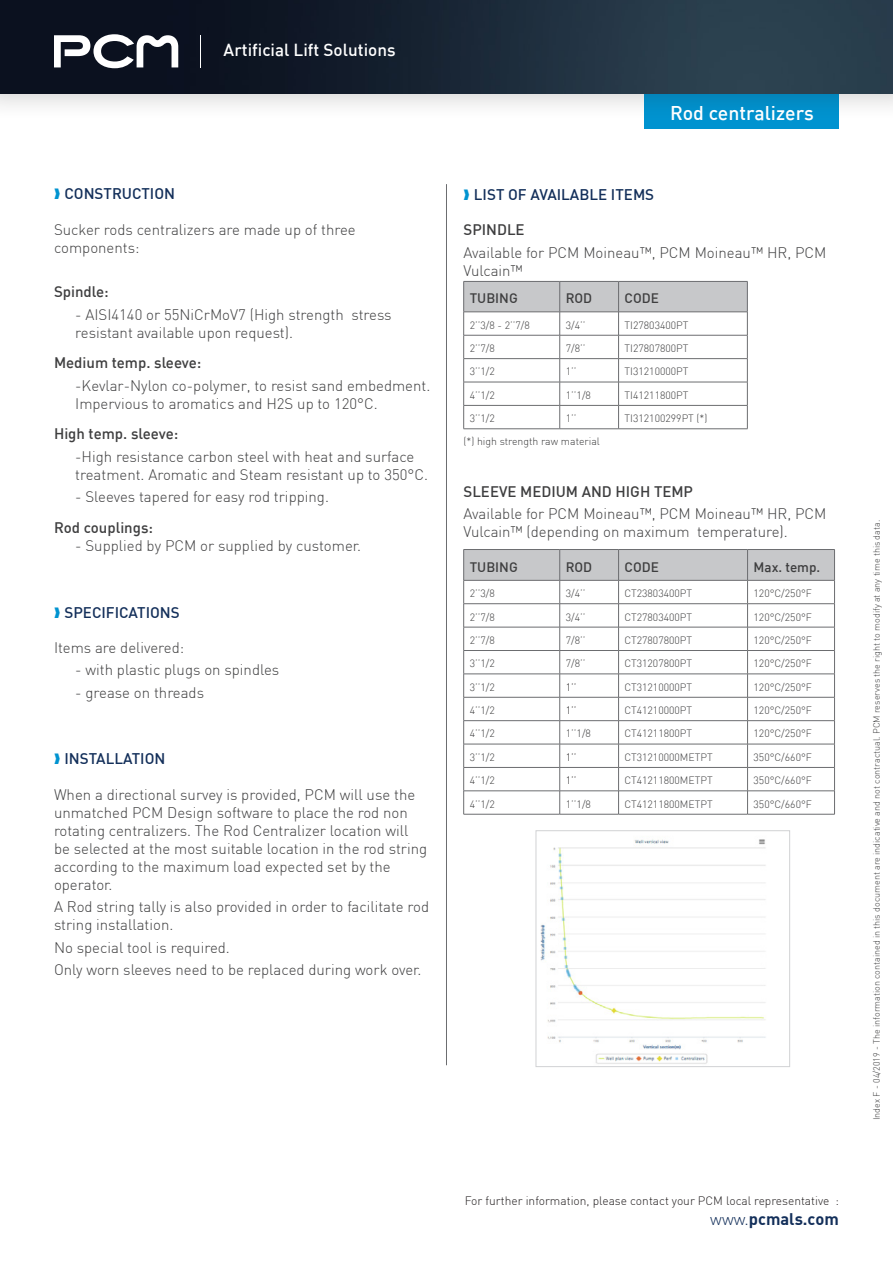
<style>
.page{position:relative;width:893px;height:1263px;background:#fff}
.page>*{position:absolute;margin:0;border:0;box-sizing:border-box;transform-origin:0 0}
.t1{font:500 19.5px "DIN";color:#fff}
.t2{font:500 17.1px "DIN";color:#fff}
.t3{font:16.5px "DIN Bold";color:#132f5a}
.t4{font:500 15.15px "DIN";color:#132f5a}
.t5{font:300 15px/18px "DIN";color:#3e3e3f}
.t6{font:500 15px "DIN";color:#3e3e3f}
.t7{font:500 13.5px "DIN";color:#3e3e3f}
.t8{font:300 12px "DIN";color:#231f20}
.t9{font:300 10.5px "DIN";color:#3e3e3f}
.t10{font:300 10.5px "DIN";color:#231f20}
.t11{font:300 9px "DIN";color:#3e3e3f}
.s1{font-family:"DIN";font-weight:300}
</style>
<div class="page">
<svg style="left:463px;top:281px;width:285px;height:148px"></svg>
<hr style="left:463px;top:405px;width:97px;height:1px;background:#6c6d70">
<hr style="left:560px;top:405px;width:59px;height:1px;background:#6c6d70">
<hr style="left:619px;top:405px;width:128px;height:1px;background:#6c6d70">
<hr style="left:446px;top:184px;width:1px;height:881px;background:#6c6d70">
<img style="left:540px;top:839px;width:226px;height:225px">
<div style="left:536px;top:830px;width:254px;height:237px;border:1px solid #d1d2d4"></div>
<hr style="left:463px;top:814px;width:97px;height:1px;background:#6c6d70">
<hr style="left:560px;top:814px;width:59px;height:1px;background:#6c6d70">
<hr style="left:619px;top:814px;width:128px;height:1px;background:#6c6d70">
<hr style="left:747px;top:814px;width:88px;height:1px;background:#6c6d70">
<svg style="left:463px;top:549px;width:372px;height:265px"></svg>
<hr style="left:463px;top:650px;width:97px;height:1px;background:#6c6d70">
<hr style="left:560px;top:650px;width:59px;height:1px;background:#6c6d70">
<hr style="left:619px;top:650px;width:128px;height:1px;background:#6c6d70">
<hr style="left:747px;top:650px;width:88px;height:1px;background:#6c6d70">
<div style="left:645px;top:91px;width:194px;height:37px;background:#0093d0"></div>
<div style="left:0;top:0;width:893px;height:121px;background:#231f20;opacity:.2"></div>
<img style="left:0;top:0;width:893px;height:94px">
<svg style="left:54px;top:34px;width:124px;height:34px"></svg>
<hr style="left:201px;top:35px;width:1px;height:33px;background:#fff">
<p class="t2" style="left:224px;top:39px;width:173px">Artificial Lift Solutions</p>
<p class="t4" style="left:64px;top:184px;width:112px">CONSTRUCTION</p>
<p class="t5" style="left:54px;top:220px;width:303px">Sucker rods centralizers are made up of three components:</p>
<p class="t6" style="left:54px;top:282px;width:56px">Spindle:</p>
<p class="t5" style="left:75px;top:305px;width:318px">- AISI4140 or 55NiCrMoV7 (High strength stress resistant available upon request).</p>
<p class="t6" style="left:54px;top:353px;width:149px">Medium temp. sleeve:</p>
<p class="t5" style="left:75px;top:376px;width:357px">-Kevlar-Nylon co-polymer, to resist sand embedment.<br>Impervious to aromatics and H2S up to 120°C.</p>
<p class="t6" style="left:54px;top:424px;width:126px">High temp. sleeve:</p>
<p class="t5" style="left:75px;top:447px;width:354px">-High resistance carbon steel with heat and surface treatment. Aromatic and Steam resistant up to 350°C.</p>
<p class="t5" style="left:75px;top:487px;width:255px">- Sleeves tapered for easy rod tripping.</p>
<p class="t6" style="left:54px;top:518px;width:101px">Rod couplings:</p>
<p class="t5" style="left:75px;top:536px;width:287px">- Supplied by PCM or supplied by customer.</p>
<p class="t4" style="left:64px;top:602px;width:117px">SPECIFICATIONS</p>
<p class="t5" style="left:54px;top:638px;width:132px">Items are delivered:</p>
<p class="t5" style="left:75px;top:661px;width:206px">- with plastic plugs on spindles</p>
<p class="t5" style="left:75px;top:683px;width:130px">- grease on threads</p>
<p class="t4" style="left:64px;top:749px;width:102px">INSTALLATION</p>
<p class="t5" style="left:54px;top:785px;width:375px">When a directional survey is provided, PCM will use the unmatched PCM Design software to place the rod non rotating centralizers. The Rod Centralizer location will be selected at the most suitable location in the rod string according to the maximum load expected set by the operator.</p>
<p class="t5" style="left:54px;top:898px;width:377px">A Rod string tally is also provided in order to facilitate rod string installation.</p>
<p class="t5" style="left:54px;top:938px;width:177px">No special tool is required.</p>
<p class="t5" style="left:54px;top:960px;width:369px">Only worn sleeves need to be replaced during work over.</p>
<p class="t1" style="left:670px;top:101px;width:145px">Rod centralizers</p>
<p class="t4" style="left:474px;top:185px;width:182px">LIST OF AVAILABLE ITEMS</p>
<p class="t6" style="left:463px;top:220px;width:63px">SPINDLE</p>
<p class="t5" style="left:463px;top:243px;width:364px">Available for PCM Moineau™, PCM Moineau™ HR, PCM<br>Vulcain™</p>
<p class="t7" style="left:470px;top:290px;width:50px">TUBING</p>
<p class="t7" style="left:566px;top:290px;width:28px">ROD</p>
<p class="t7" style="left:625px;top:290px;width:36px">CODE</p>
<p class="t9" style="left:470px;top:318px;width:62px">2’’3/8 - 2’’7/8</p>
<p class="t9" style="left:566px;top:318px;width:21px">3/4’’</p>
<p class="t9" style="left:625px;top:318px;width:65px">TI27803400PT</p>
<p class="t9" style="left:470px;top:342px;width:27px">2’’7/8</p>
<p class="t9" style="left:566px;top:342px;width:21px">7/8’’</p>
<p class="t9" style="left:625px;top:342px;width:65px">TI27807800PT</p>
<p class="t9" style="left:470px;top:365px;width:27px">3’’1/2</p>
<p class="t9" style="left:566px;top:365px;width:12px">1’’</p>
<p class="t9" style="left:625px;top:365px;width:65px">TI31210000PT</p>
<p class="t9" style="left:470px;top:389px;width:27px">4’’1/2</p>
<p class="t9" style="left:566px;top:389px;width:27px">1’’1/8</p>
<p class="t9" style="left:625px;top:389px;width:65px">TI41211800PT</p>
<p class="t9" style="left:470px;top:412px;width:27px">3’’1/2</p>
<p class="t9" style="left:566px;top:412px;width:12px">1’’</p>
<p class="t9" style="left:625px;top:412px;width:84px">TI312100299PT (*)</p>
<p class="t9" style="left:463px;top:435px;width:138px">(*) high strength raw material</p>
<p class="t6" style="left:463px;top:482px;width:231px">SLEEVE MEDIUM AND HIGH TEMP</p>
<p class="t5" style="left:463px;top:505px;width:364px">Available for PCM Moineau™, PCM Moineau™ HR, PCM<br>Vulcain™ (depending on maximum temperature).</p>
<p class="t7" style="left:470px;top:558px;width:50px">TUBING</p>
<p class="t7" style="left:566px;top:558px;width:28px">ROD</p>
<p class="t7" style="left:625px;top:558px;width:36px">CODE</p>
<p class="t7" style="left:753px;top:558px;width:68px">Max. temp.</p>
<p class="t9" style="left:470px;top:587px;width:27px">2’’3/8</p>
<p class="t9" style="left:566px;top:587px;width:21px">3/4’’</p>
<p class="t9" style="left:625px;top:587px;width:69px">CT23803400PT</p>
<p class="t9" style="left:753px;top:587px;width:60px">120°C/250°F</p>
<p class="t9" style="left:470px;top:610px;width:27px">2’’7/8</p>
<p class="t9" style="left:566px;top:610px;width:21px">3/4’’</p>
<p class="t9" style="left:625px;top:610px;width:69px">CT27803400PT</p>
<p class="t9" style="left:753px;top:610px;width:60px">120°C/250°F</p>
<p class="t9" style="left:470px;top:634px;width:27px">2’’7/8</p>
<p class="t9" style="left:566px;top:634px;width:21px">7/8’’</p>
<p class="t9" style="left:625px;top:634px;width:69px">CT27807800PT</p>
<p class="t9" style="left:753px;top:634px;width:60px">120°C/250°F</p>
<p class="t9" style="left:470px;top:657px;width:27px">3’’1/2</p>
<p class="t9" style="left:566px;top:657px;width:21px">7/8’’</p>
<p class="t9" style="left:625px;top:657px;width:69px">CT31207800PT</p>
<p class="t9" style="left:753px;top:657px;width:60px">120°C/250°F</p>
<p class="t9" style="left:470px;top:680px;width:27px">3’’1/2</p>
<p class="t10" style="left:566px;top:680px;width:12px">1’’</p>
<p class="t9" style="left:625px;top:680px;width:69px">CT31210000PT</p>
<p class="t9" style="left:753px;top:680px;width:60px">120°C/250°F</p>
<p class="t9" style="left:470px;top:704px;width:27px">4’’1/2</p>
<p class="t10" style="left:566px;top:704px;width:12px">1’’</p>
<p class="t9" style="left:625px;top:704px;width:69px">CT41210000PT</p>
<p class="t9" style="left:753px;top:704px;width:60px">120°C/250°F</p>
<p class="t9" style="left:470px;top:727px;width:27px">4’’1/2</p>
<p class="t9" style="left:566px;top:727px;width:27px">1’’1/8</p>
<p class="t9" style="left:625px;top:727px;width:69px">CT41211800PT</p>
<p class="t9" style="left:753px;top:727px;width:60px">120°C/250°F</p>
<p class="t9" style="left:470px;top:751px;width:27px">3’’1/2</p>
<p class="t10" style="left:566px;top:751px;width:12px">1’’</p>
<p class="t9" style="left:625px;top:751px;width:90px">CT31210000METPT</p>
<p class="t9" style="left:753px;top:751px;width:60px">350°C/660°F</p>
<p class="t9" style="left:470px;top:774px;width:27px">4’’1/2</p>
<p class="t10" style="left:566px;top:774px;width:12px">1’’</p>
<p class="t9" style="left:625px;top:774px;width:90px">CT41211800METPT</p>
<p class="t9" style="left:753px;top:774px;width:60px">350°C/660°F</p>
<p class="t9" style="left:470px;top:797px;width:27px">4’’1/2</p>
<p class="t9" style="left:566px;top:797px;width:27px">1’’1/8</p>
<p class="t9" style="left:625px;top:797px;width:90px">CT41211800METPT</p>
<p class="t9" style="left:753px;top:797px;width:60px">350°C/660°F</p>
<p class="t8" style="left:465px;top:1193px;width:376px">For further information, please contact your PCM local representative :</p>
<p class="t3" style="left:710px;top:1208px;width:130px"><span class="s1">www.</span>pcmals.com</p>
<p class="t11" style="left:871px;top:1120px;width:601px;rotate:-90deg">Index F - 04/2019 - The information contained in this document are indicative and not contractual. PCM reserves the right to modify at any time this data.</p>
</div>
